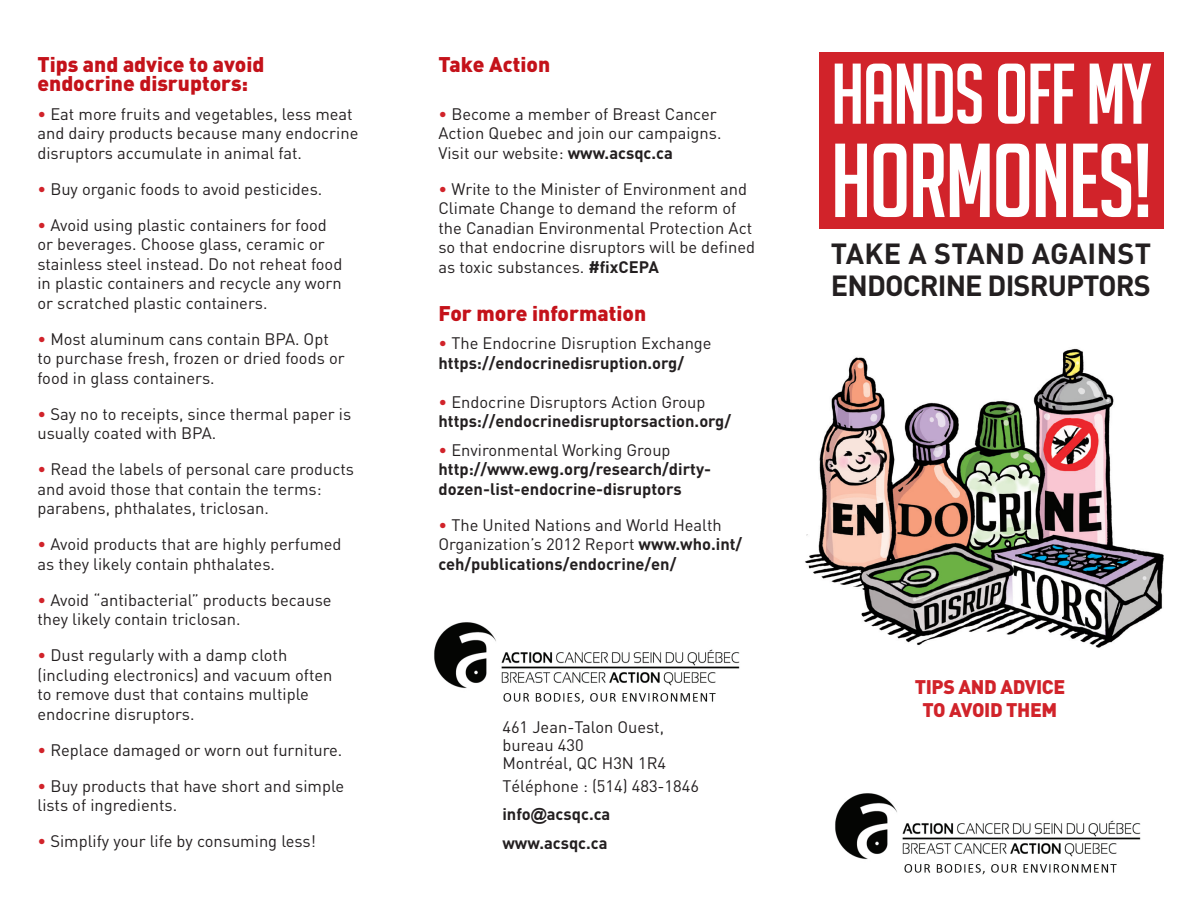
<style>
.page{position:relative;width:1188px;height:918px;background:#fff}
.page>*{position:absolute;margin:0;border:0;box-sizing:border-box;transform-origin:0 0}
.t1{font:102.3px "Big Noodle Titling";letter-spacing:-.02em;color:#fff}
.t2{font:83.85px "Big Noodle Titling";letter-spacing:-.02em;color:#fff}
.t3{font:700 28.8px/31.7px "DIN";letter-spacing:.105em;color:#231f20}
.t4{font:900 21px/19.5px "DIN";color:#c4121a}
.t5{font:900 19.5px/22.5px "DIN";letter-spacing:-.02em;color:#d1232a;text-align:center}
.t6{font:16.5px/19.5px "DIN";color:#231f20}
.t7{font:700 16.5px/19.5px "DIN";color:#231f20}
.s1{color:#d1232a}
.s2{font-weight:700}
.s3{font-weight:400;color:#d1232a}
.s4{font-weight:400}
.s5{font-family:"Arial"}
</style>
<div class="page">
<img style="left:835px;top:793px;width:306px;height:82px">
<img style="left:434px;top:622px;width:306px;height:82px">
<div style="left:819px;top:52px;width:345px;height:177px;background:#d1232a"></div>
<img style="left:805px;top:348px;width:359px;height:300px">
<p class="t4" style="left:37px;top:53px;width:229px">Tips and advice to avoid endocrine disruptors:</p>
<p class="t6" style="left:37px;top:104px;width:323px"><span class="s1">•</span> Eat more fruits and vegetables, less meat and dairy products because many endocrine disruptors accumulate in animal fat.</p>
<p class="t6" style="left:37px;top:179px;width:286px"><span class="s1">•</span> Buy organic foods to avoid pesticides.</p>
<p class="t6" style="left:37px;top:215px;width:306px"><span class="s1">•</span> Avoid using plastic containers for food or beverages. Choose glass, ceramic or stainless steel instead. Do not reheat food in plastic containers and recycle any worn or scratched plastic containers.</p>
<p class="t6" style="left:37px;top:329px;width:309px"><span class="s1">•</span> Most aluminum cans contain BPA. Opt to purchase fresh, frozen or dried foods or food in glass containers.</p>
<p class="t6" style="left:37px;top:404px;width:315px"><span class="s1">•</span> Say no to receipts, since thermal paper is usually coated with BPA.</p>
<p class="t6" style="left:37px;top:459px;width:318px"><span class="s1">•</span> Read the labels of personal care products and avoid those that contain the terms: parabens, phthalates, triclosan.</p>
<p class="t6" style="left:37px;top:534px;width:306px"><span class="s1">•</span> Avoid products that are highly perfumed as they likely contain phthalates.</p>
<p class="t6" style="left:37px;top:590px;width:296px"><span class="s1">•</span> Avoid “antibacterial” products because they likely contain triclosan.</p>
<p class="t6" style="left:37px;top:645px;width:297px"><span class="s1">•</span> Dust regularly with a damp cloth (including electronics) and vacuum often to remove dust that contains multiple endocrine disruptors.</p>
<p class="t6" style="left:37px;top:740px;width:306px"><span class="s1">•</span> Replace damaged or worn out furniture.</p>
<p class="t6" style="left:37px;top:776px;width:308px"><span class="s1">•</span> Buy products that have short and simple lists of ingredients.</p>
<p class="t6" style="left:37px;top:831px;width:280px"><span class="s1">•</span> Simplify your life by consuming less!</p>
<p class="t4" style="left:438px;top:53px;width:113px">Take Action</p>
<p class="t6" style="left:438px;top:104px;width:284px"><span class="s1">•</span> Become a member of Breast Cancer<br>Action Quebec and join our campaigns.<br>Visit our website: <span class="s2">www.acsqc.ca</span></p>
<p class="t6" style="left:438px;top:179px;width:318px"><span class="s1">•</span> Write to the Minister of Environment and Climate Change to demand the reform of the Canadian Environmental Protection Act so that endocrine disruptors will be defined as toxic substances. <span class="s2">#fixCEPA</span></p>
<p class="t4" style="left:438px;top:302px;width:209px">For more information</p>
<p class="t7" style="left:438px;top:333px;width:275px"><span class="s3">•</span> <span class="s4">The Endocrine Disruption Exchange </span>https://endocrinedisruption.org/</p>
<p class="t7" style="left:438px;top:391px;width:294px"><span class="s3">•</span> <span class="s4">Endocrine Disruptors Action Group </span>https://endocrinedisruptorsaction.org/</p>
<p class="t7" style="left:438px;top:439px;width:274px"><span class="s3">•</span> <span class="s4">Environmental Working Group </span>http://www.ewg.org/research/dirty&shy;dozen-list-endocrine-disruptors</p>
<p class="t6" style="left:438px;top:515px;width:305px"><span class="s1">•</span> The United Nations and World Health<br>Organization’s 2012 Report <span class="s2">www.who.int/ ceh/publications/endocrine/en/</span></p>
<p class="t6" style="left:502px;top:718px;width:165px;line-height:18px">461 Jean-Talon Ouest, bureau 430<br>Montréal, QC H3N 1R4</p>
<p class="t7" style="left:502px;top:771px;width:198px;line-height:28.5px"><span class="s4">Téléphone : (514) 483-1846 </span>info<span class="s5">@</span>acsqc.ca www.acsqc.ca</p>
<h2 class="t2" style="left:831px;top:49px;width:323px">HANDS OFF MY</h2>
<h1 class="t1" style="left:831px;top:126px;width:323px">HORMONES!</h1>
<h3 class="t3" style="left:831px;top:237px;width:322px">Take a stand against endocrine disruptors</h3>
<p class="t5" style="left:915px;top:675px;width:152px">Tips and advice to avoid them</p>
</div>
